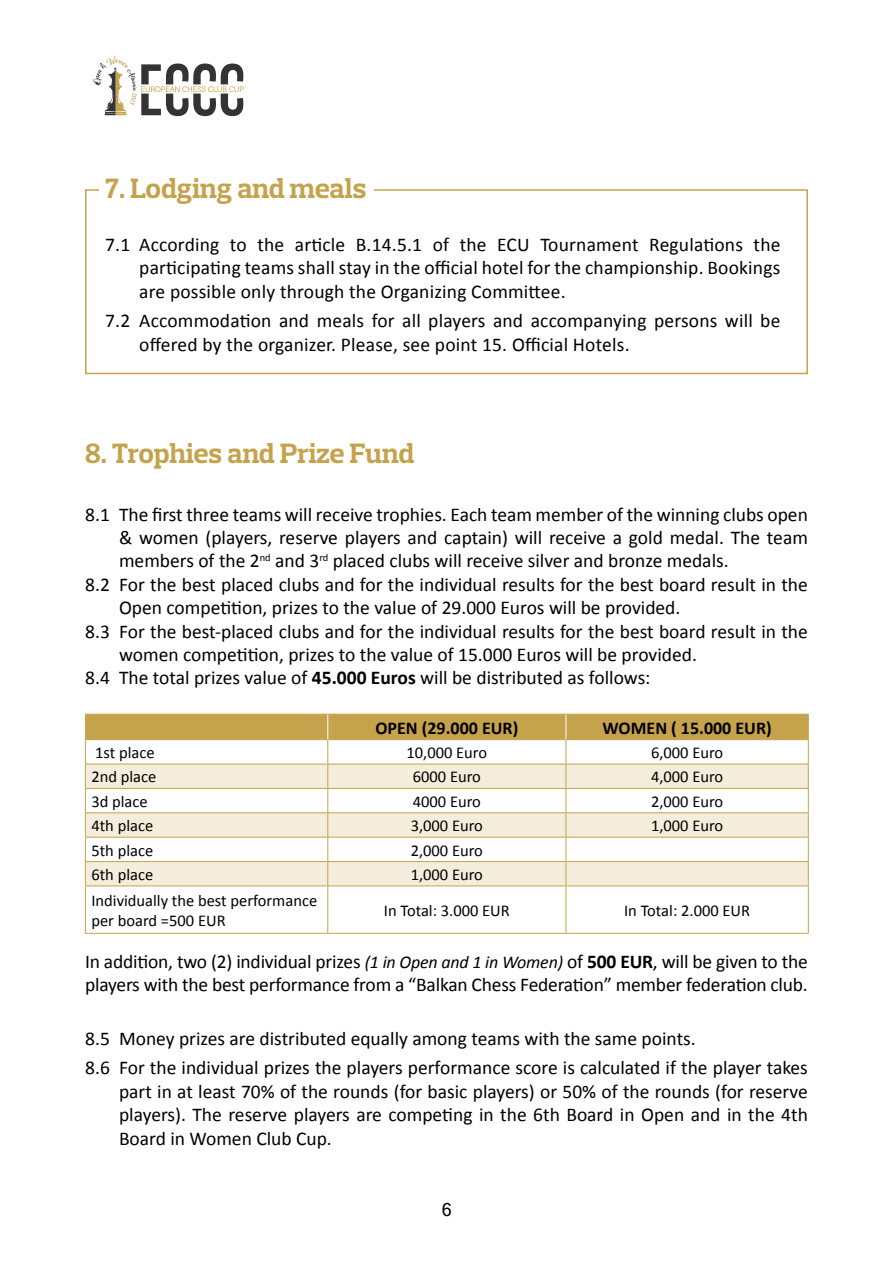
<style>
.page{position:relative;width:893px;height:1263px;background:#fff}
.page>*{position:absolute;margin:0;border:0;box-sizing:border-box;transform-origin:0 0}
.t1{font:700 28.5px "Prelo Slab";letter-spacing:-.01em;color:#c5a34d}
.t2{font:19.5px/23.4px "Calibri";color:#000}
.t3{font:700 18px "Calibri";color:#000}
.t4{font:18px "Microsoft Sans Serif";color:#000}
.t5{font:16.5px/19.8px "Calibri";color:#000}
.s1{font-weight:700}
.s2{font-style:italic;font-size:18px}
</style>
<div class="page">
<svg style="left:93px;top:56px;width:151px;height:60px"></svg>
<div style="left:85px;top:189px;width:723px;height:185px;border:2px solid #c5a34d"></div>
<div style="left:99px;top:153px;width:275px;height:46px;background:#fff"></div>
<hr style="left:85px;top:885px;width:243px;height:1px;background:#c5a34d">
<hr style="left:85px;top:886px;width:1px;height:47px;background:#c5a34d">
<hr style="left:328px;top:885px;width:238px;height:1px;background:#c5a34d">
<hr style="left:327px;top:886px;width:1px;height:47px;background:#c5a34d">
<hr style="left:566px;top:885px;width:243px;height:1px;background:#c5a34d">
<hr style="left:566px;top:886px;width:1px;height:47px;background:#c5a34d">
<hr style="left:808px;top:886px;width:1px;height:47px;background:#c5a34d">
<hr style="left:85px;top:933px;width:243px;height:1px;background:#c5a34d">
<hr style="left:328px;top:933px;width:238px;height:1px;background:#c5a34d">
<hr style="left:566px;top:933px;width:243px;height:1px;background:#c5a34d">
<svg style="left:85px;top:714px;width:724px;height:171px"></svg>
<h1 class="t1" style="left:105px;top:170px;width:263px">7. Lodging and meals</h1>
<p class="t2" style="left:139px;top:233px;width:643px;text-align:justify;text-indent:-34px">7.1 According to the article B.14.5.1 of the ECU Tournament Regulations the participating teams shall stay in the official hotel for the championship. Bookings are possible only through the Organizing Committee.</p>
<p class="t2" style="left:139px;top:309px;width:643px;text-indent:-34px">7.2 Accommodation and meals for all players and accompanying persons will be offered by the organizer. Please, see point 15. Official Hotels.</p>
<h1 class="t1" style="left:85px;top:436px;width:331px">8. Trophies and Prize Fund</h1>
<p class="t2" style="left:85px;top:502px;width:724px">8.1 The first three teams will receive trophies. Each team member of the winning clubs open</p>
<p class="t2" style="left:119px;top:526px;width:690px">&amp; women (players, reserve players and captain) will receive a gold medal. The team</p>
<p class="t2" style="left:119px;top:549px;width:611px">members of the 2<sup>nd</sup> and 3<sup>rd</sup> placed clubs will receive silver and bronze medals.</p>
<p class="t2" style="left:85px;top:573px;width:724px">8.2 For the best placed clubs and for the individual results for the best board result in the</p>
<p class="t2" style="left:119px;top:596px;width:563px">Open competition, prizes to the value of 29.000 Euros will be provided.</p>
<p class="t2" style="left:85px;top:619px;width:724px">8.3 For the best-placed clubs and for the individual results for the best board result in the</p>
<p class="t2" style="left:119px;top:643px;width:579px">women competition, prizes to the value of 15.000 Euros will be provided.</p>
<p class="t2" style="left:85px;top:666px;width:567px">8.4 The total prizes value of <span class="s1">45.000 Euros</span> will be distributed as follows:</p>
<p class="t3" style="left:375px;top:715px;width:144px">OPEN (29.000 EUR)</p>
<p class="t3" style="left:603px;top:715px;width:171px">WOMEN ( 15.000 EUR)</p>
<p class="t5" style="left:95px;top:743px;width:61px">1st place</p>
<p class="t5" style="left:407px;top:743px;width:82px">10,000 Euro</p>
<p class="t5" style="left:651px;top:743px;width:74px">6,000 Euro</p>
<p class="t5" style="left:91px;top:767px;width:66px">2nd place</p>
<p class="t5" style="left:413px;top:767px;width:70px">6000 Euro</p>
<p class="t5" style="left:651px;top:767px;width:74px">4,000 Euro</p>
<p class="t5" style="left:91px;top:791px;width:58px">3d place</p>
<p class="t5" style="left:413px;top:791px;width:70px">4000 Euro</p>
<p class="t5" style="left:651px;top:791px;width:74px">2,000 Euro</p>
<p class="t5" style="left:91px;top:816px;width:63px">4th place</p>
<p class="t5" style="left:411px;top:816px;width:74px">3,000 Euro</p>
<p class="t5" style="left:651px;top:816px;width:74px">1,000 Euro</p>
<p class="t5" style="left:91px;top:840px;width:63px">5th place</p>
<p class="t5" style="left:411px;top:840px;width:74px">2,000 Euro</p>
<p class="t5" style="left:91px;top:864px;width:63px">6th place</p>
<p class="t5" style="left:411px;top:864px;width:74px">1,000 Euro</p>
<p class="t5" style="left:91px;top:890px;width:227px">Individually the best performance per board =500 EUR</p>
<p class="t5" style="left:384px;top:900px;width:127px">In Total: 3.000 EUR</p>
<p class="t5" style="left:624px;top:900px;width:127px">In Total: 2.000 EUR</p>
<p class="t2" style="left:85px;top:950px;width:724px">In addition, two (2) individual prizes <span class="s2">(1 in Open and 1 in Women)</span> of <span class="s1">500 EUR</span>, will be given to the players with the best performance from a “Balkan Chess Federation” member federation club.</p>
<p class="t2" style="left:85px;top:1023px;width:724px;line-height:29.8px">8.5 Money prizes are distributed equally among teams with the same points.<br>8.6 For the individual prizes the players performance score is calculated if the player takes</p>
<p class="t2" style="left:119px;top:1080px;width:690px;text-align:justify">part in at least 70% of the rounds (for basic players) or 50% of the rounds (for reserve players). The reserve players are competing in the 6th Board in Open and in the 4th Board in Women Club Cup.</p>
<p class="t4" style="left:442px;top:1199px;width:12px">6</p>
</div>
